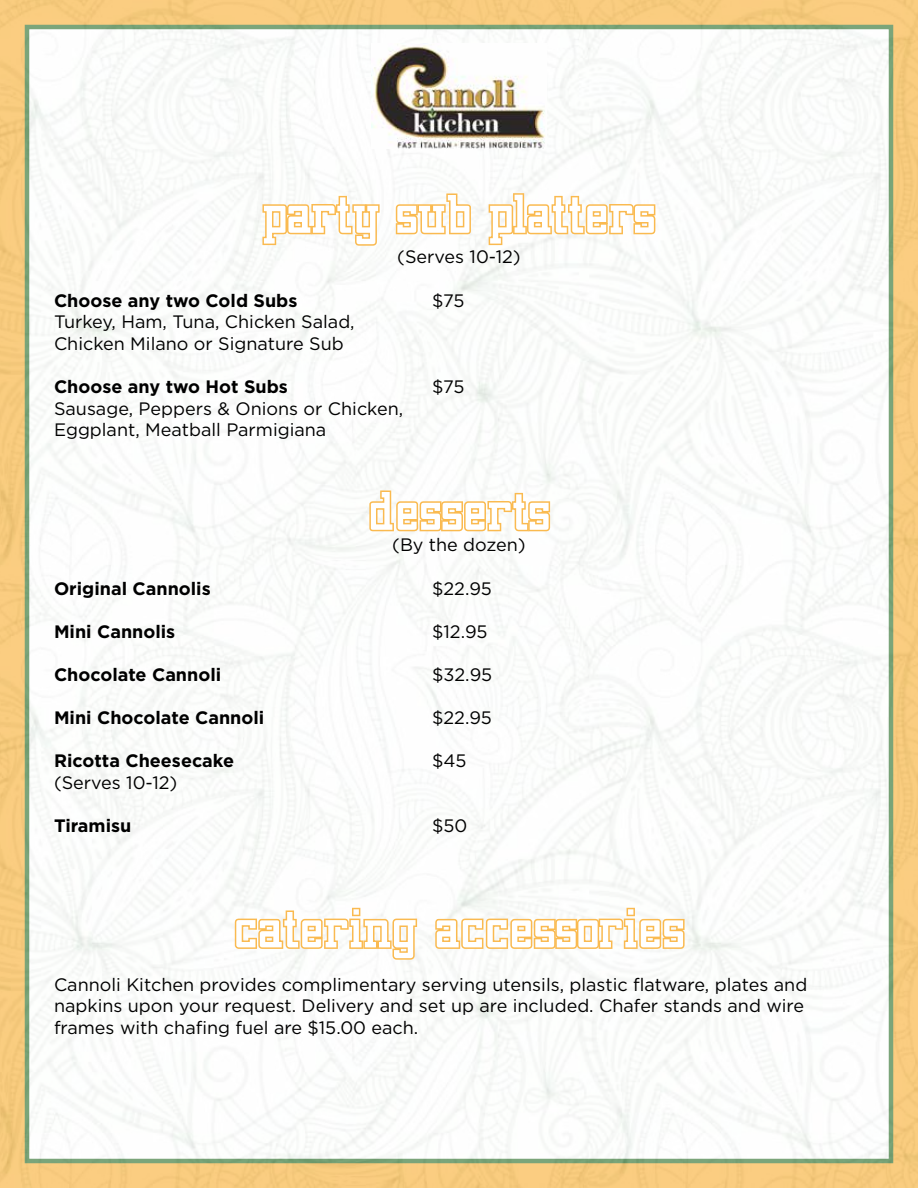
<style>
.page{position:relative;width:918px;height:1188px;background:#fff}
.page>*{position:absolute;margin:0;border:0;box-sizing:border-box;transform-origin:0 0}
.t1{font:60px "Alexandria";color:#fff}
.t2{font:18px/21.6px "Gotham";color:#000}
.t3{font:700 18px "Gotham";color:#000}
</style>
<div class="page">
<img style="left:0;top:0;width:918px;height:1188px">
<img style="left:372px;top:43px;width:174px;height:106px">
<svg style="left:261px;top:194px;width:120px;height:54px"></svg>
<svg style="left:393px;top:192px;width:79px;height:45px"></svg>
<svg style="left:487px;top:192px;width:171px;height:55px"></svg>
<svg style="left:368px;top:489px;width:185px;height:45px"></svg>
<svg style="left:232px;top:906px;width:187px;height:56px"></svg>
<svg style="left:433px;top:906px;width:254px;height:46px"></svg>
<h1 class="t1" style="left:263px;top:183px;width:394px">party sub platters</h1>
<p class="t2" style="left:397px;top:246px;width:125px">(Serves 10-12)</p>
<p class="t3" style="left:54px;top:290px;width:245px">Choose any two Cold Subs</p>
<p class="t2" style="left:432px;top:289px;width:34px">$75</p>
<p class="t2" style="left:54px;top:311px;width:302px">Turkey, Ham, Tuna, Chicken Salad,<br>Chicken Milano or Signature Sub</p>
<p class="t3" style="left:54px;top:376px;width:235px">Choose any two Hot Subs</p>
<p class="t2" style="left:432px;top:376px;width:34px">$75</p>
<p class="t2" style="left:54px;top:397px;width:351px">Sausage, Peppers &amp; Onions or Chicken,<br>Eggplant, Meatball Parmigiana</p>
<h1 class="t1" style="left:368px;top:480px;width:183px">desserts</h1>
<p class="t2" style="left:392px;top:534px;width:135px">(By the dozen)</p>
<p class="t3" style="left:54px;top:578px;width:158px">Original Cannolis</p>
<p class="t2" style="left:432px;top:577px;width:61px">$22.95</p>
<p class="t3" style="left:54px;top:621px;width:123px">Mini Cannolis</p>
<p class="t2" style="left:432px;top:620px;width:57px">$12.95</p>
<p class="t3" style="left:54px;top:664px;width:169px">Chocolate Cannoli</p>
<p class="t2" style="left:432px;top:664px;width:62px">$32.95</p>
<p class="t3" style="left:54px;top:707px;width:212px">Mini Chocolate Cannoli</p>
<p class="t2" style="left:432px;top:707px;width:61px">$22.95</p>
<p class="t3" style="left:54px;top:751px;width:182px">Ricotta Cheesecake</p>
<p class="t2" style="left:432px;top:750px;width:36px">$45</p>
<p class="t2" style="left:54px;top:772px;width:125px">(Serves 10-12)</p>
<p class="t3" style="left:54px;top:815px;width:79px">Tiramisu</p>
<p class="t2" style="left:432px;top:815px;width:37px">$50</p>
<h1 class="t1" style="left:234px;top:897px;width:452px">catering accessories</h1>
<p class="t2" style="left:54px;top:973px;width:755px">Cannoli Kitchen provides complimentary serving utensils, plastic flatware, plates and napkins upon your request. Delivery and set up are included. Chafer stands and wire frames with chafing fuel are $15.00 each.</p>
</div>
